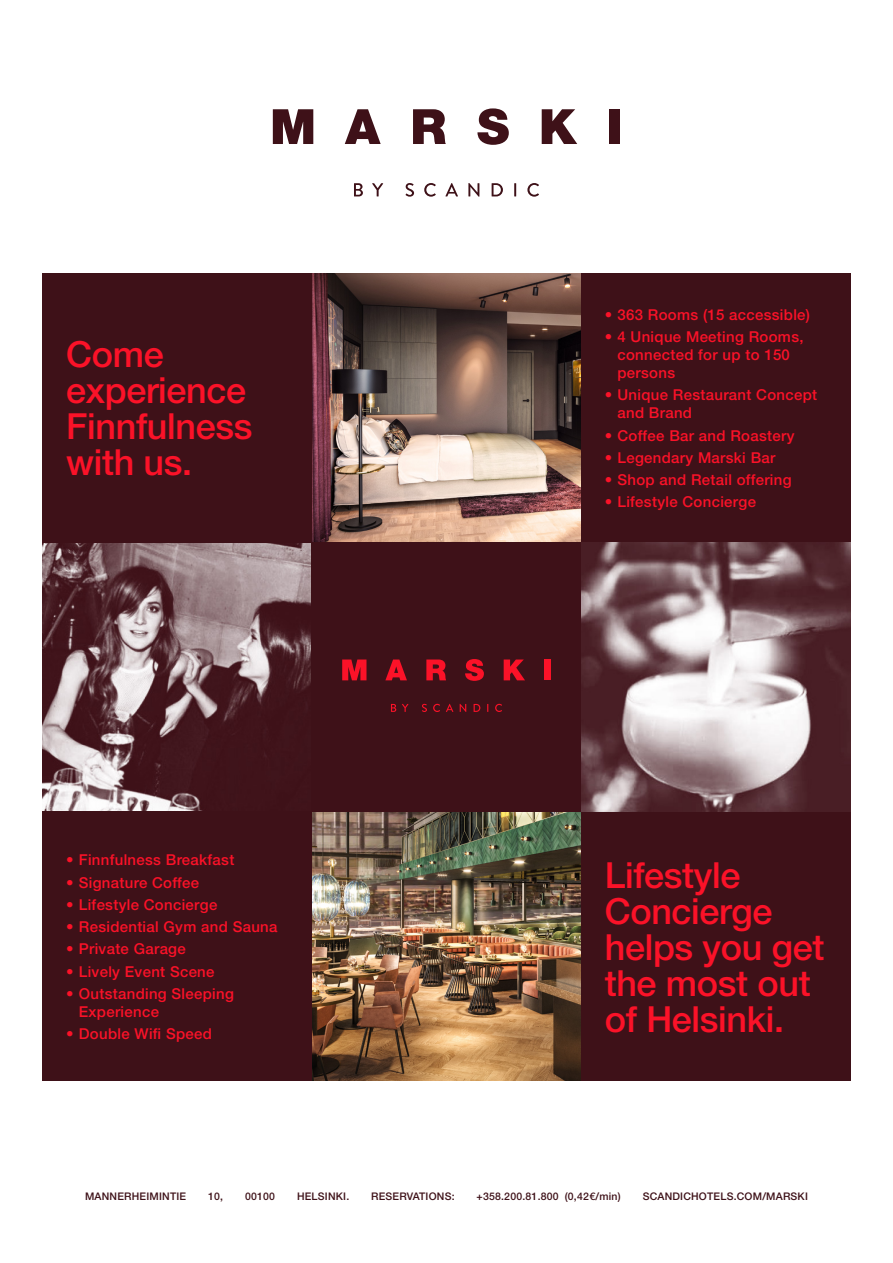
<style>
.page{position:relative;width:893px;height:1263px;background:#fff}
.page>*{position:absolute;margin:0;border:0;box-sizing:border-box;transform-origin:0 0}
.lei_tasa{font:500 36px/36px "Helvetica Neue";letter-spacing:-.01em;color:#fb1228}
.bullet{font:500 15px/18px "Helvetica Neue";letter-spacing:.02em;color:#fb1228}
.t1{font:500 10.5px "Helvetica Neue LT Pro";letter-spacing:.02em;color:#3e1118}
</style>
<div class="page">
<img style="left:43px;top:542px;width:269px;height:270px">
<img style="left:312px;top:273px;width:269px;height:269px">
<img style="left:312px;top:812px;width:269px;height:269px">
<div style="left:312px;top:542px;width:269px;height:270px;background:#3e1118"></div>
<div style="left:43px;top:273px;width:269px;height:269px;background:#3e1118"></div>
<div style="left:581px;top:273px;width:269px;height:269px;background:#3e1118"></div>
<div style="left:43px;top:812px;width:269px;height:269px;background:#3e1118"></div>
<div style="left:581px;top:812px;width:269px;height:269px;background:#3e1118"></div>
<svg style="left:342px;top:659px;width:24px;height:21px"></svg>
<svg style="left:385px;top:659px;width:22px;height:21px"></svg>
<svg style="left:426px;top:659px;width:20px;height:21px"></svg>
<svg style="left:465px;top:659px;width:19px;height:22px"></svg>
<svg style="left:504px;top:659px;width:21px;height:21px"></svg>
<div style="left:544px;top:659px;width:7px;height:21px;background:#fb1228"></div>
<svg style="left:391px;top:704px;width:5px;height:8px"></svg>
<svg style="left:402px;top:704px;width:6px;height:8px"></svg>
<svg style="left:446px;top:704px;width:7px;height:8px"></svg>
<svg style="left:474px;top:704px;width:6px;height:8px"></svg>
<svg style="left:460px;top:704px;width:6px;height:8px"></svg>
<svg style="left:433px;top:704px;width:7px;height:8px"></svg>
<svg style="left:495px;top:704px;width:7px;height:8px"></svg>
<svg style="left:422px;top:704px;width:5px;height:8px"></svg>
<svg style="left:273px;top:109px;width:40px;height:35px"></svg>
<svg style="left:345px;top:109px;width:36px;height:35px"></svg>
<svg style="left:413px;top:109px;width:33px;height:35px"></svg>
<svg style="left:477px;top:108px;width:32px;height:37px"></svg>
<svg style="left:542px;top:109px;width:35px;height:35px"></svg>
<div style="left:609px;top:109px;width:11px;height:35px;background:#3e1118"></div>
<svg style="left:354px;top:183px;width:9px;height:13px"></svg>
<svg style="left:372px;top:183px;width:11px;height:13px"></svg>
<svg style="left:514px;top:183px;width:2px;height:13px"></svg>
<svg style="left:445px;top:183px;width:13px;height:13px"></svg>
<svg style="left:492px;top:183px;width:11px;height:13px"></svg>
<svg style="left:468px;top:183px;width:11px;height:14px"></svg>
<svg style="left:424px;top:183px;width:12px;height:14px"></svg>
<svg style="left:527px;top:183px;width:12px;height:14px"></svg>
<svg style="left:405px;top:183px;width:9px;height:14px"></svg>
<img style="left:581px;top:542px;width:269px;height:270px">
<p class="lei_tasa" style="left:66px;top:336px;width:188px">Come experience<br>Finnfulness with us.</p>
<p class="bullet" style="left:66px;top:851px;width:170px">• Finnfulness Breakfast</p>
<p class="bullet" style="left:66px;top:873px;width:135px">• Signature Coffee</p>
<p class="bullet" style="left:66px;top:895px;width:153px">• Lifestyle Concierge</p>
<p class="bullet" style="left:66px;top:917px;width:213px">• Residential Gym and Sauna</p>
<p class="bullet" style="left:66px;top:940px;width:121px">• Private Garage</p>
<p class="bullet" style="left:66px;top:962px;width:150px">• Lively Event Scene</p>
<p class="bullet" style="left:79px;top:984px;width:157px;text-indent:-13px">• Outstanding Sleeping<br>Experience</p>
<p class="bullet" style="left:66px;top:1024px;width:147px">• Double Wifi Speed</p>
<p class="bullet" style="left:605px;top:305px;width:207px">• 363 Rooms (15 accessible)</p>
<p class="bullet" style="left:617px;top:328px;width:188px;text-indent:-13px">• 4 Unique Meeting Rooms, connected for up to 150 persons</p>
<p class="bullet" style="left:617px;top:386px;width:201px;text-indent:-13px">• Unique Restaurant Concept and Brand</p>
<p class="bullet" style="left:605px;top:426px;width:191px">• Coffee Bar and Roastery</p>
<p class="bullet" style="left:605px;top:448px;width:172px">• Legendary Marski Bar</p>
<p class="bullet" style="left:605px;top:471px;width:188px">• Shop and Retail offering</p>
<p class="bullet" style="left:605px;top:493px;width:153px">• Lifestyle Concierge</p>
<p class="lei_tasa" style="left:605px;top:857px;width:221px">Lifestyle<br>Concierge helps you get the most out of Helsinki.</p>
<p class="t1" style="left:85px;top:1190px;width:103px">MANNERHEIMINTIE</p>
<p class="t1" style="left:208px;top:1190px;width:17px">10,</p>
<p class="t1" style="left:245px;top:1190px;width:32px">00100</p>
<p class="t1" style="left:297px;top:1190px;width:54px">HELSINKI.</p>
<p class="t1" style="left:371px;top:1190px;width:85px">RESERVATIONS:</p>
<p class="t1" style="left:477px;top:1190px;width:146px">+358.200.81.800 (0,42€/min)</p>
<p class="t1" style="left:643px;top:1190px;width:167px">SCANDICHOTELS.COM/MARSKI</p>
</div>
